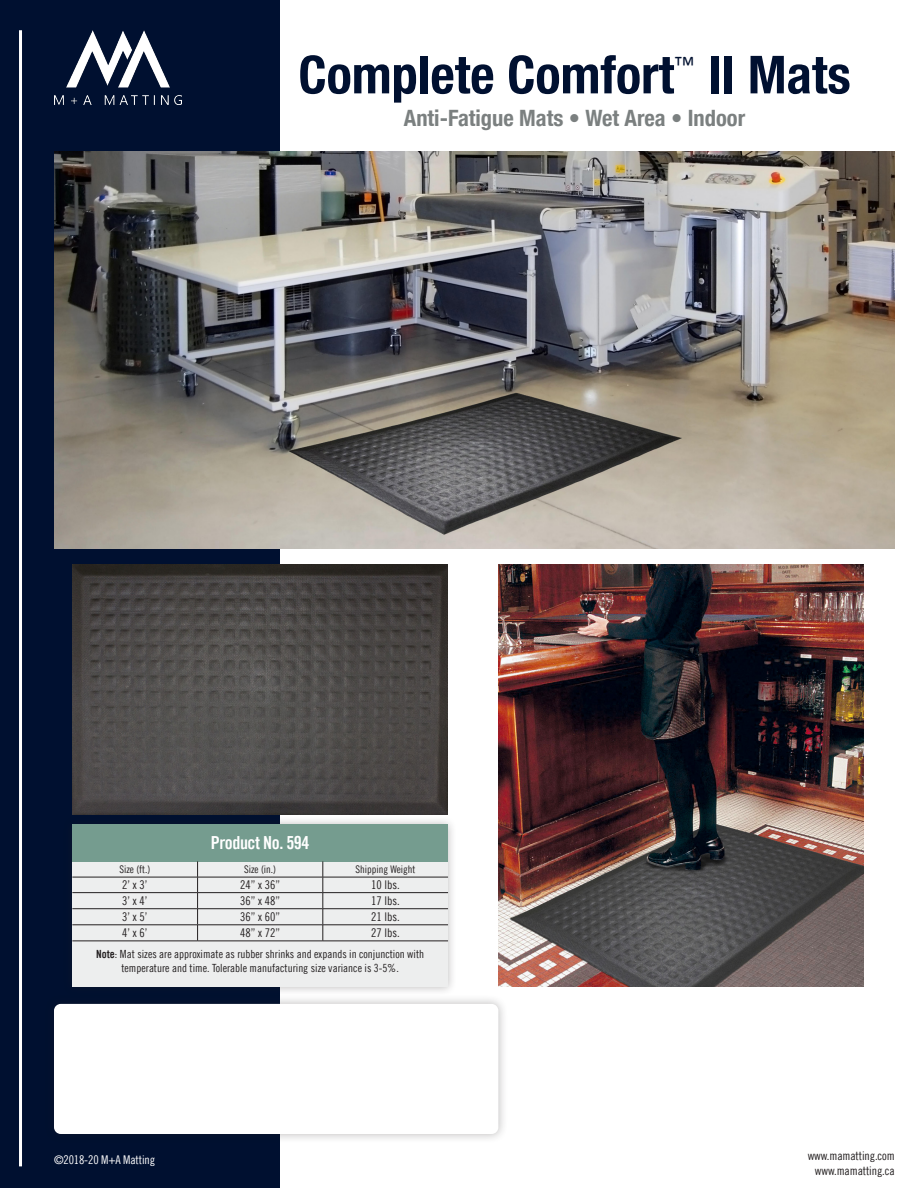
<style>
.page{position:relative;width:918px;height:1188px;background:#fff}
.page>*{position:absolute;margin:0;border:0;box-sizing:border-box;transform-origin:0 0}
.t1{font:700 condensed 52.5px "Helvetica Neue LT Pro";color:#001030}
.t2{font:700 condensed 22.5px "Helvetica Neue LT Pro";color:#7b8080}
.t3{font:18px "Trade Gothic LT Pro Bd Cn 20";letter-spacing:-.025em;color:#fff}
.Bullet_Point_Body{font:12px "Trade Gothic LT Pro Cn 18";letter-spacing:-.01em;color:#231f20}
.Bullet_Point_Body-2{font:12px "Trade Gothic LT Pro Cn 18";letter-spacing:-.01em;color:#fff}
.t4{font:11.25px/13.5px "Trade Gothic LT Pro Cn 18";color:#231f20;text-align:center}
.t5{font:10.5px "Trade Gothic LT Pro Cn 18";color:#231f20}
.s1{font-family:"Trade Gothic LT Pro Bd Cn 20"}
</style>
<div class="page">
<div style="left:0;top:0;width:280px;height:1188px;background:#001030"></div>
<div style="left:44px;top:994px;width:464px;height:150px;background:#231f20;opacity:.3"></div>
<div style="left:54px;top:1004px;width:444px;height:130px;background:#fff;border-radius:7px"></div>
<img style="left:54px;top:30px;width:128px;height:74px">
<img style="left:54px;top:151px;width:841px;height:398px">
<hr style="left:19px;top:30px;width:3px;height:1136px;background:#fff">
<div style="left:63px;top:815px;width:394px;height:181px;background:#231f20;opacity:.3"></div>
<div style="left:72px;top:824px;width:376px;height:163px;background:#edeeee"></div>
<div style="left:72px;top:824px;width:376px;height:37px;background:#759c8f"></div>
<hr style="left:72px;top:877px;width:126px;height:1px;background:#231f20">
<hr style="left:198px;top:877px;width:125px;height:1px;background:#231f20">
<hr style="left:323px;top:877px;width:125px;height:1px;background:#231f20">
<svg style="left:323px;top:861px;width:1px;height:80px"></svg>
<svg style="left:197px;top:861px;width:1px;height:80px"></svg>
<hr style="left:72px;top:941px;width:126px;height:1px;background:#231f20">
<hr style="left:198px;top:941px;width:125px;height:1px;background:#231f20">
<hr style="left:323px;top:941px;width:125px;height:1px;background:#231f20">
<hr style="left:72px;top:925px;width:126px;height:1px;background:#231f20">
<hr style="left:198px;top:925px;width:125px;height:1px;background:#231f20">
<hr style="left:323px;top:925px;width:125px;height:1px;background:#231f20">
<hr style="left:72px;top:908px;width:126px;height:1px;background:#231f20">
<hr style="left:198px;top:908px;width:125px;height:1px;background:#231f20">
<hr style="left:323px;top:908px;width:125px;height:1px;background:#231f20">
<hr style="left:72px;top:892px;width:126px;height:1px;background:#231f20">
<hr style="left:198px;top:892px;width:125px;height:1px;background:#231f20">
<hr style="left:323px;top:892px;width:125px;height:1px;background:#231f20">
<img style="left:498px;top:564px;width:366px;height:423px">
<img style="left:72px;top:565px;width:376px;height:250px">
<p class="t1" style="left:298px;top:43px;width:554px">Complete Comfort<sup>™</sup> II Mats</p>
<p class="t2" style="left:404px;top:104px;width:343px">Anti-Fatigue Mats • Wet Area • Indoor</p>
<p class="t3" style="left:211px;top:832px;width:100px">Product No. 594</p>
<p class="t5" style="left:120px;top:863px;width:32px">Size (ft.)</p>
<p class="t5" style="left:244px;top:863px;width:34px">Size (in.)</p>
<p class="t5" style="left:356px;top:863px;width:61px">Shipping Weight</p>
<p class="Bullet_Point_Body" style="left:122px;top:878px;width:27px">2’ x 3’</p>
<p class="Bullet_Point_Body" style="left:240px;top:878px;width:41px">24” x 36”</p>
<p class="Bullet_Point_Body" style="left:371px;top:878px;width:30px">10 lbs.</p>
<p class="Bullet_Point_Body" style="left:122px;top:894px;width:27px">3’ x 4’</p>
<p class="Bullet_Point_Body" style="left:240px;top:894px;width:41px">36” x 48”</p>
<p class="Bullet_Point_Body" style="left:371px;top:894px;width:30px">17 lbs.</p>
<p class="Bullet_Point_Body" style="left:122px;top:910px;width:27px">3’ x 5’</p>
<p class="Bullet_Point_Body" style="left:240px;top:910px;width:41px">36” x 60”</p>
<p class="Bullet_Point_Body" style="left:371px;top:910px;width:30px">21 lbs.</p>
<p class="Bullet_Point_Body" style="left:122px;top:926px;width:27px">4’ x 6’</p>
<p class="Bullet_Point_Body" style="left:240px;top:926px;width:41px">48” x 72”</p>
<p class="Bullet_Point_Body" style="left:371px;top:926px;width:30px">27 lbs.</p>
<p class="t4" style="left:96px;top:947px;width:329px"><span class="s1">Note</span>: Mat sizes are approximate as rubber shrinks and expands in conjunction with temperature and time. Tolerable manufacturing size variance is 3-5%.</p>
<p class="Bullet_Point_Body-2" style="left:54px;top:1153px;width:103px">©2018-20 M+A Matting</p>
<p class="Bullet_Point_Body" style="left:808px;top:1149px;width:88px">www.mamatting.com</p>
<p class="Bullet_Point_Body" style="left:815px;top:1164px;width:81px">www.mamatting.ca</p>
</div>
